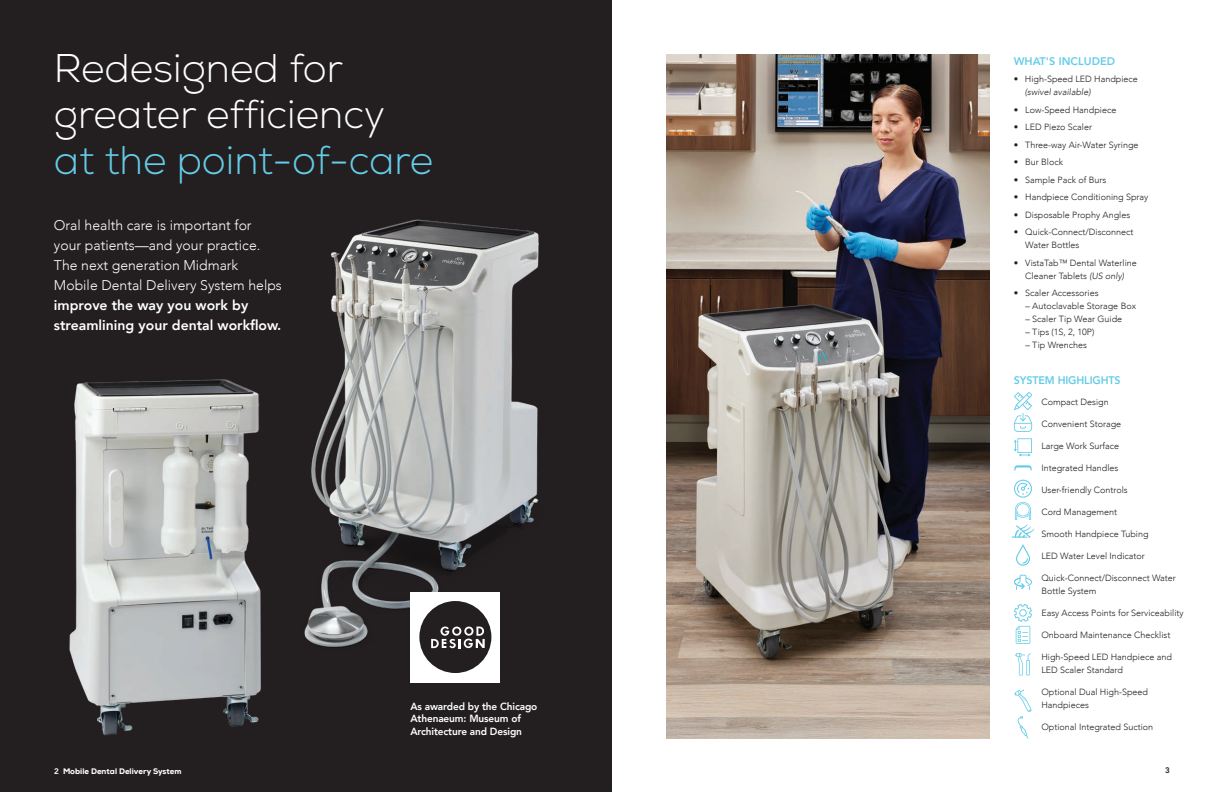
<style>
.page{position:relative;width:1224px;height:792px;background:#fff}
.page>*{position:absolute;margin:0;border:0;box-sizing:border-box;transform-origin:0 0}
.Headline_Style_3{font:300 40px/46px "Nexa";color:#fff}
.Body_Style_1{font:300 14px/20px "Avenir";color:#fff}
.Body_Style_3{font:800 11px "Avenir";letter-spacing:-.01em;color:#65cce7}
.t1{font:800 10.4px/12.4px "Avenir";letter-spacing:-.01em;color:#fff}
.Body_Style_3-2{font:300 9px/13px "Avenir";color:#231f20}
.t2{font:800 8px "Nexa";letter-spacing:-.005em;color:#fff}
.t3{font:800 8px "Avenir";color:#231f20}
.s1{color:#65cce7}
.s2{font-weight:800}
.s3{font-family:"Avenir"}
.s4{font-style:italic}
</style>
<div class="page">
<div style="left:0;top:0;width:612px;height:792px;background:#231f20"></div>
<img style="left:304px;top:219px;width:235px;height:429px">
<img style="left:69px;top:379px;width:192px;height:356px">
<div style="left:410px;top:592px;width:90px;height:90px;background:#fff"></div>
<div style="left:419px;top:601px;width:72px;height:72px;background:#231f20;border-radius:50%"></div>
<svg style="left:431px;top:627px;width:54px;height:21px"></svg>
<img style="left:666px;top:54px;width:324px;height:685px">
<svg style="left:1014px;top:392px;width:18px;height:40px"></svg>
<svg style="left:1014px;top:575px;width:18px;height:15px"></svg>
<svg style="left:1014px;top:690px;width:17px;height:49px"></svg>
<svg style="left:1014px;top:438px;width:18px;height:18px"></svg>
<svg style="left:1014px;top:604px;width:18px;height:40px"></svg>
<svg style="left:1015px;top:653px;width:16px;height:22px"></svg>
<svg style="left:1012px;top:480px;width:22px;height:86px"></svg>
<svg style="left:1014px;top:465px;width:18px;height:6px"></svg>
<p class="Headline_Style_3" style="left:54px;top:46px;width:381px">Redesigned for greater efficiency <span class="s1">at the point-of-care</span></p>
<p class="Body_Style_1" style="left:54px;top:215px;width:229px">Oral health care is important for your patients—and your practice.<br>The next generation Midmark<br>Mobile Dental Delivery System helps <span class="s2">improve the way you work by streamlining your dental workflow.</span></p>
<p class="t2" style="left:54px;top:766px;width:129px"><span class="s3">2</span> Mobile Dental Delivery System</p>
<p class="t1" style="left:410px;top:700px;width:128px">As awarded by the Chicago<br>Athenaeum: Museum of<br>Architecture and Design</p>
<p class="Body_Style_3" style="left:1014px;top:52px;width:103px">WHAT'S INCLUDED</p>
<p class="Body_Style_3-2" style="left:1025px;top:73px;width:115px;text-indent:-11px">• High-Speed LED Handpiece <span class="s4">(swivel available)</span></p>
<p class="Body_Style_3-2" style="left:1014px;top:103px;width:104px">• Low-Speed Handpiece</p>
<p class="Body_Style_3-2" style="left:1014px;top:121px;width:80px">• LED Piezo Scaler</p>
<p class="Body_Style_3-2" style="left:1014px;top:138px;width:126px">• Three-way Air-Water Syringe</p>
<p class="Body_Style_3-2" style="left:1014px;top:156px;width:51px">• Bur Block</p>
<p class="Body_Style_3-2" style="left:1014px;top:173px;width:94px">• Sample Pack of Burs</p>
<p class="Body_Style_3-2" style="left:1014px;top:191px;width:136px">• Handpiece Conditioning Spray</p>
<p class="Body_Style_3-2" style="left:1014px;top:208px;width:118px">• Disposable Prophy Angles</p>
<p class="Body_Style_3-2" style="left:1025px;top:226px;width:110px;text-indent:-12px">• Quick-Connect/Disconnect<br>Water Bottles</p>
<p class="Body_Style_3-2" style="left:1014px;top:256px;width:125px;text-align:center">• VistaTab™ Dental Waterline<br>Cleaner Tablets <span class="s4">(US only)</span></p>
<p class="Body_Style_3-2" style="left:1014px;top:287px;width:86px">• Scaler Accessories</p>
<p class="Body_Style_3-2" style="left:1025px;top:300px;width:112px">– Autoclavable Storage Box</p>
<p class="Body_Style_3-2" style="left:1025px;top:313px;width:98px">– Scaler Tip Wear Guide</p>
<p class="Body_Style_3-2" style="left:1025px;top:326px;width:70px">– Tips (1S, 2, 10P)</p>
<p class="Body_Style_3-2" style="left:1025px;top:339px;width:63px">– Tip Wrenches</p>
<p class="Body_Style_3" style="left:1014px;top:372px;width:108px">SYSTEM HIGHLIGHTS</p>
<p class="Body_Style_3-2" style="left:1041px;top:396px;width:69px">Compact Design</p>
<p class="Body_Style_3-2" style="left:1041px;top:418px;width:81px">Convenient Storage</p>
<p class="Body_Style_3-2" style="left:1041px;top:440px;width:79px">Large Work Surface</p>
<p class="Body_Style_3-2" style="left:1041px;top:462px;width:79px">Integrated Handles</p>
<p class="Body_Style_3-2" style="left:1041px;top:484px;width:88px">User-friendly Controls</p>
<p class="Body_Style_3-2" style="left:1041px;top:506px;width:77px">Cord Management</p>
<p class="Body_Style_3-2" style="left:1041px;top:528px;width:109px">Smooth Handpiece Tubing</p>
<p class="Body_Style_3-2" style="left:1041px;top:550px;width:105px">LED Water Level Indicator</p>
<p class="Body_Style_3-2" style="left:1041px;top:572px;width:136px">Quick-Connect/Disconnect Water<br>Bottle System</p>
<p class="Body_Style_3-2" style="left:1041px;top:607px;width:144px">Easy Access Points for Serviceability</p>
<p class="Body_Style_3-2" style="left:1041px;top:629px;width:131px">Onboard Maintenance Checklist</p>
<p class="Body_Style_3-2" style="left:1041px;top:651px;width:132px">High-Speed LED Handpiece and<br>LED Scaler Standard</p>
<p class="Body_Style_3-2" style="left:1041px;top:686px;width:108px">Optional Dual High-Speed<br>Handpieces</p>
<p class="Body_Style_3-2" style="left:1041px;top:721px;width:113px">Optional Integrated Suction</p>
<p class="t3" style="left:1165px;top:764px;width:6px">3</p>
</div>
